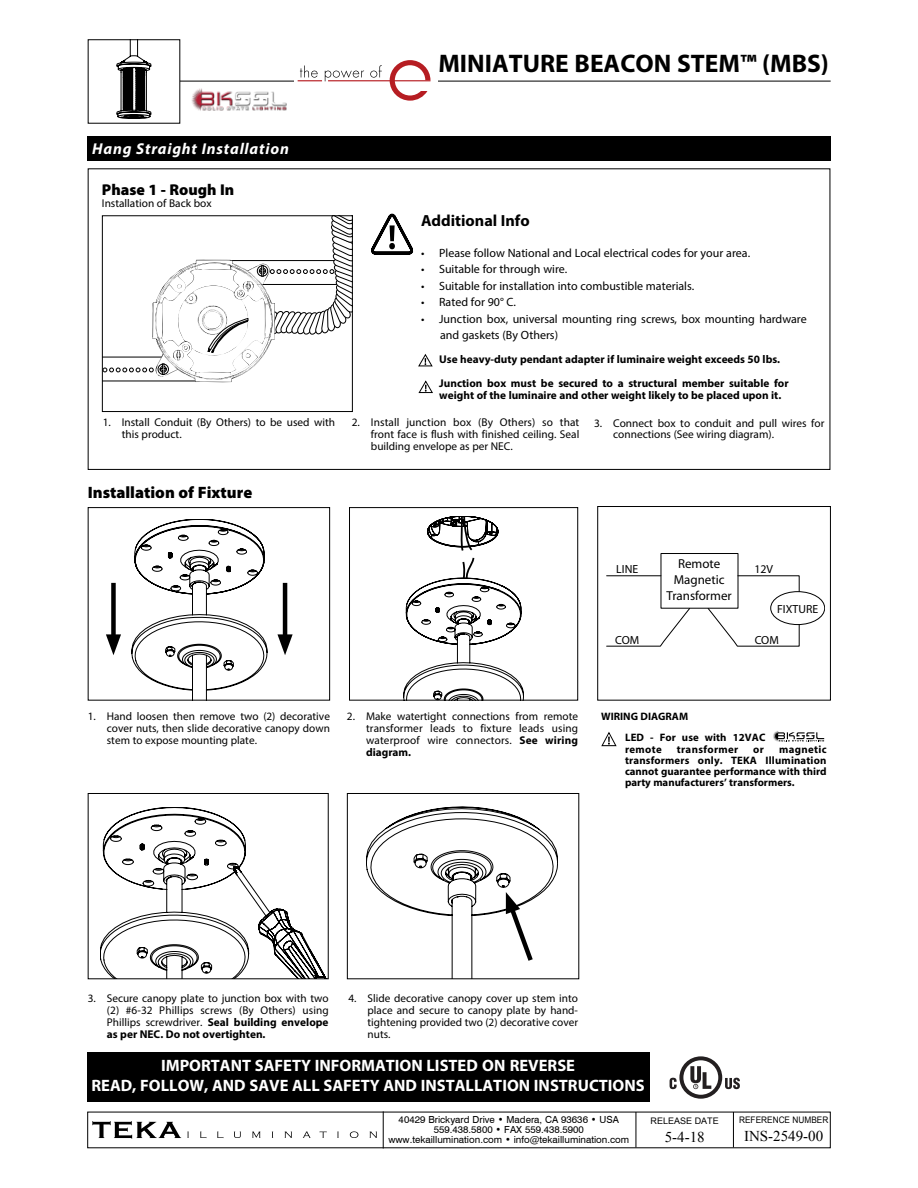
<style>
.page{position:relative;width:918px;height:1188px;background:#fff}
.page>*{position:absolute;margin:0;border:0;box-sizing:border-box;transform-origin:0 0}
.t1{font:700 25.5px "Myriad Pro";color:#000}
.t2{font:700 16.5px/19.8px "Myriad Pro";color:#fff;text-align:center}
.t3{font:900 16.5px "Myriad Pro";color:#000}
.t4{font:16.35px "Myriad";color:#000}
.t5{font:700 16.2px "Myriad Pro";color:#000}
.t6{font:italic 700 15.75px "Myriad Pro";letter-spacing:.05em;color:#fff}
.t7{font:900 15.75px "Myriad Pro";color:#000}
.t8{font:15px "Times New Roman";color:#000}
.t9{font:13.05px/15.6px "Myriad";color:#000;text-align:center}
.t10{font:12px/16.5px "Myriad Pro";color:#000}
.t11{font:11.85px "Myriad";color:#000}
.t12{font:11.25px/12px "Myriad Pro";color:#000;text-align:justify}
.t13{font:700 11.25px/24px "Myriad Pro";color:#000}
.t14{font:700 10.8px/11.2px "Myriad Pro";color:#000}
.t15{font:700 10.8px "Myriad Pro";letter-spacing:.03em;color:#000}
.t16{font:9.75px/9.8px "Swiss 721 BT";color:#000;text-align:center}
.t17{font:9px "Arial";color:#000;scale:.92 1}
.t18{font:9px "Arial";color:#000}
.s1{font-weight:700}
</style>
<div class="page">
<div style="left:87px;top:1052px;width:562px;height:50px;background:#000"></div>
<svg style="left:92px;top:1121px;width:285px;height:18px"></svg>
<hr style="left:636px;top:1112px;width:1px;height:35px;background:#000">
<hr style="left:383px;top:1111px;width:1px;height:37px;background:#000">
<hr style="left:733px;top:1112px;width:1px;height:35px;background:#000">
<svg style="left:725px;top:1078px;width:15px;height:11px"></svg>
<svg style="left:679px;top:1056px;width:43px;height:43px"></svg>
<div style="left:683px;top:1060px;width:35px;height:35px;background:#fff;border-radius:50%"></div>
<svg style="left:690px;top:1066px;width:21px;height:23px"></svg>
<svg style="left:670px;top:1078px;width:7px;height:11px"></svg>
<div style="left:87px;top:137px;width:743px;height:24px;background:#000"></div>
<svg style="left:104px;top:217px;width:247px;height:165px"></svg>
<div style="left:102px;top:215px;width:251px;height:197px;border:1px solid #000"></div>
<svg style="left:371px;top:214px;width:42px;height:41px"></svg>
<svg style="left:418px;top:366px;width:15px;height:1px"></svg>
<svg style="left:418px;top:354px;width:15px;height:12px"></svg>
<svg style="left:419px;top:393px;width:14px;height:1px"></svg>
<svg style="left:418px;top:380px;width:15px;height:13px"></svg>
<svg style="left:100px;top:807px;width:226px;height:170px"></svg>
<div style="left:88px;top:793px;width:241px;height:186px;border:1px solid #000"></div>
<svg style="left:132px;top:519px;width:135px;height:180px"></svg>
<div style="left:88px;top:507px;width:242px;height:194px;border:1px solid #000"></div>
<hr style="left:283px;top:583px;width:4px;height:60px;background:#000">
<svg style="left:277px;top:634px;width:16px;height:21px"></svg>
<div style="left:111px;top:583px;width:5px;height:60px;background:#000"></div>
<svg style="left:106px;top:634px;width:15px;height:21px"></svg>
<svg style="left:404px;top:516px;width:120px;height:183px"></svg>
<div style="left:349px;top:507px;width:229px;height:194px;border:1px solid #000"></div>
<div style="left:347px;top:793px;width:232px;height:186px;border:1px solid #000"></div>
<svg style="left:366px;top:807px;width:192px;height:172px"></svg>
<div style="left:661px;top:553px;width:77px;height:56px;border:1px solid #010101"></div>
<div style="left:770px;top:591px;width:55px;height:34px;border:1px solid #010101;border-radius:50%"></div>
<svg style="left:606px;top:575px;width:194px;height:72px"></svg>
<div style="left:597px;top:506px;width:234px;height:195px;border:1px solid #000"></div>
<hr style="left:94px;top:81px;width:737px;height:1px;background:#000">
<div style="left:295px;top:48px;width:143px;height:56px;background:#fff"></div>
<svg style="left:370px;top:65px;width:12px;height:13px"></svg>
<svg style="left:390px;top:60px;width:40px;height:41px"></svg>
<hr style="left:328px;top:80px;width:102px;height:1px;background:#b61d22">
<svg style="left:298px;top:66px;width:66px;height:15px"></svg>
<img style="left:188px;top:81px;width:100px;height:30px">
<svg style="left:773px;top:731px;width:51px;height:11px"></svg>
<svg style="left:601px;top:732px;width:16px;height:14px"></svg>
<div style="left:88px;top:40px;width:92px;height:83px;background:#fff"></div>
<svg style="left:116px;top:41px;width:36px;height:78px"></svg>
<h3 class="t6" style="left:92px;top:138px;width:198px">Hang Straight Installation</h3>
<h3 class="t7" style="left:102px;top:180px;width:134px">Phase 1 - Rough In</h3>
<p class="t12" style="left:102px;top:197px;width:111px">Installation of Back box</p>
<h1 class="t1" style="left:438px;top:47px;width:392px">MINIATURE BEACON STEM™ (MBS)</h1>
<h3 class="t5" style="left:421px;top:210px;width:110px">Additional Info</h3>
<p class="t10" style="left:421px;top:244px;width:331px">• Please follow National and Local electrical codes for your area.</p>
<p class="t10" style="left:421px;top:261px;width:148px">• Suitable for through wire.</p>
<p class="t10" style="left:421px;top:277px;width:275px">• Suitable for installation into combustible materials.</p>
<p class="t10" style="left:421px;top:294px;width:97px">• Rated for 90° C.</p>
<p class="t10" style="left:440px;top:310px;width:368px;text-indent:-19px">• Junction box, universal mounting ring screws, box mounting hardware and gaskets (By Others)</p>
<p class="t13" style="left:439px;top:347px;width:351px">Use heavy-duty pendant adapter if luminaire weight exceeds 50 lbs.<br>Junction box must be secured to a structural member suitable for</p>
<p class="t13" style="left:439px;top:383px;width:344px">weight of the luminaire and other weight likely to be placed upon it.</p>
<p class="t12" style="left:122px;top:416px;width:215px;text-indent:-19px">1. Install Conduit (By Others) to be used with this product.</p>
<p class="t12" style="left:371px;top:416px;width:210px;text-indent:-19px">2. Install junction box (By Others) so that front face is flush with finished ceiling. Seal building envelope as per NEC.</p>
<p class="t12" style="left:613px;top:417px;width:213px;text-indent:-19px">3. Connect box to conduit and pull wires for connections (See wiring diagram).</p>
<h2 class="t3" style="left:88px;top:483px;width:166px">Installation of Fixture</h2>
<p class="t9" style="left:667px;top:557px;width:67px">Remote<br>Magnetic<br>Transformer</p>
<p class="t11" style="left:616px;top:564px;width:23px">LINE</p>
<p class="t11" style="left:755px;top:564px;width:20px">12V</p>
<p class="t11" style="left:615px;top:634px;width:26px">COM</p>
<p class="t11" style="left:777px;top:603px;width:42px">FIXTURE</p>
<p class="t11" style="left:755px;top:634px;width:26px">COM</p>
<p class="t12" style="left:107px;top:710px;width:225px;text-indent:-19px">1. Hand loosen then remove two (2) decorative cover nuts, then slide decorative canopy down stem to expose mounting plate.</p>
<p class="t12" style="left:366px;top:710px;width:214px;text-indent:-19px">2. Make watertight connections from remote transformer leads to fixture leads using waterproof wire connectors. <span class="s1">See wiring diagram.</span></p>
<p class="t14" style="left:625px;top:705px;width:142px;line-height:21.8px;text-indent:-24px">WIRING DIAGRAM<br>LED - For use with 12VAC</p>
<p class="t14" style="left:625px;top:743px;width:38px">remote</p>
<p class="t15" style="left:677px;top:742px;width:63px">transformer</p>
<p class="t14" style="left:753px;top:743px;width:12px">or</p>
<h3 class="t4" style="left:638px;top:730px;width:124px">WIRING DIAGRAM</h3>
<p class="t14" style="left:625px;top:743px;width:203px;text-align:justify;text-indent:154px">magnetic transformers only. TEKA Illumination cannot guarantee performance with third party manufacturers’ transformers.</p>
<p class="t12" style="left:107px;top:992px;width:223px;text-indent:-19px">3. Secure canopy plate to junction box with two (2) #6-32 Phillips screws (By Others) using Phillips screwdriver. <span class="s1">Seal building envelope as per NEC. Do not overtighten.</span></p>
<p class="t12" style="left:368px;top:992px;width:212px;text-indent:-19px">4. Slide decorative canopy cover up stem into place and secure to canopy plate by hand&shy;tightening provided two (2) decorative cover nuts.</p>
<h2 class="t2" style="left:91px;top:1055px;width:555px">IMPORTANT SAFETY INFORMATION LISTED ON REVERSE<br>READ, FOLLOW, AND SAVE ALL SAFETY AND INSTALLATION INSTRUCTIONS</h2>
<p class="t16" style="left:388px;top:1115px;width:242px">40429 Brickyard Drive • Madera, CA 93636 • USA<br>559.438.5800 • FAX 559.438.5900 www.tekaillumination.com • info@tekaillumination.com</p>
<p class="t17" style="left:739px;top:1114px;width:99px">REFERENCE NUMBER</p>
<p class="t18" style="left:651px;top:1114px;width:70px">RELEASE DATE</p>
<h3 class="t8" style="left:665px;top:1126px;width:41px">5-4-18</h3>
<h3 class="t8" style="left:744px;top:1126px;width:81px">INS-2549-00</h3>
</div>
